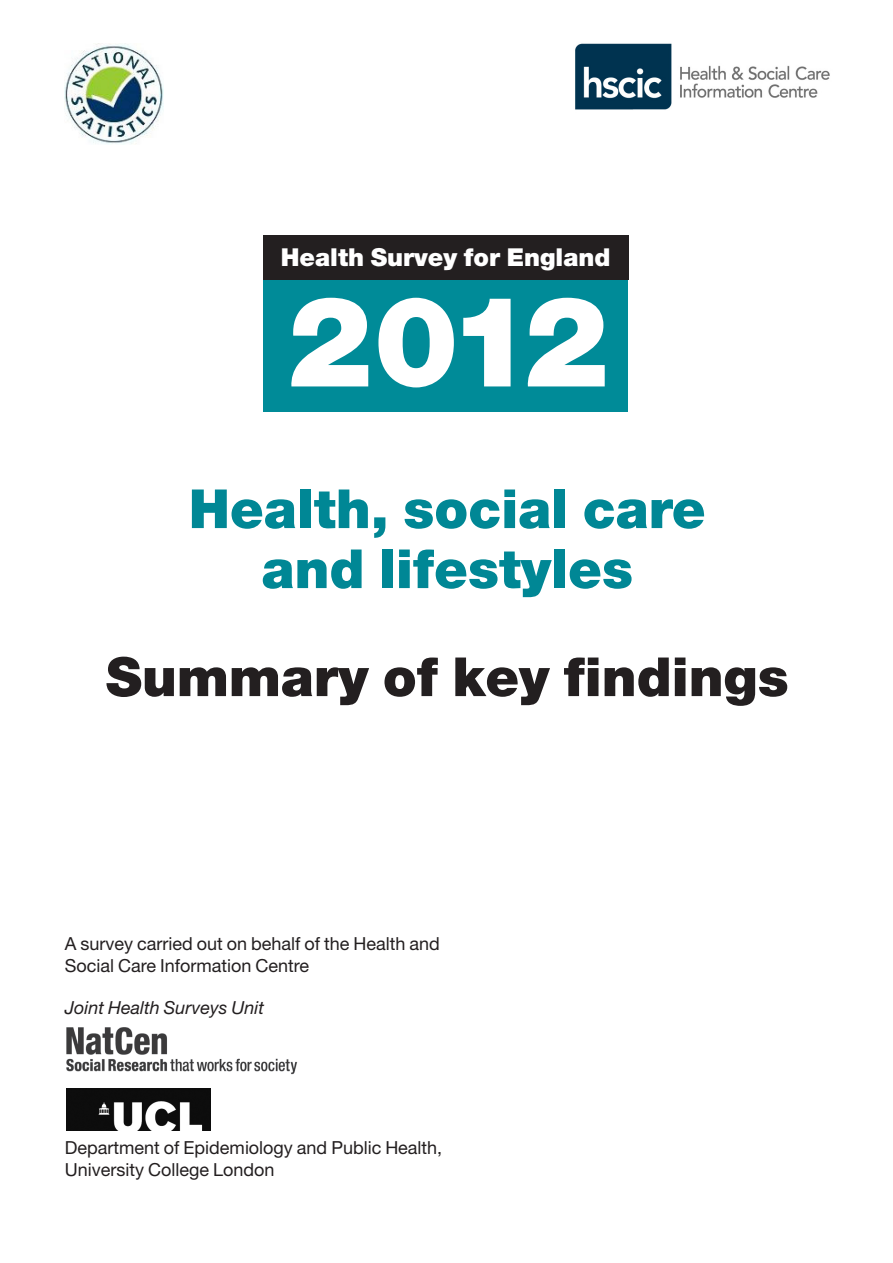
<style>
.page{position:relative;width:893px;height:1263px;background:#fff}
.page>*{position:absolute;margin:0;border:0;box-sizing:border-box;transform-origin:0 0}
.t1{font:900 126px/230.5px "Helvetica Neue";color:#fff}
.t2{font:900 54px/60px "Helvetica Neue";color:#008795;text-align:center}
.t3{font:900 54px "Helvetica Neue";color:#231f20}
.t4{font:900 24.75px "Helvetica Neue";color:#fff}
.t5{font:18px/22.5px "Helvetica Neue";color:#231f20}
.t6{font:italic 18px "Helvetica Neue";color:#231f20}
</style>
<div class="page">
<div style="left:263px;top:280px;width:365px;height:132px;background:#008b98"></div>
<div style="left:263px;top:236px;width:365px;height:44px;background:#231f20"></div>
<img style="left:575px;top:43px;width:255px;height:67px">
<img style="left:65px;top:44px;width:99px;height:101px">
<img style="left:66px;top:1027px;width:232px;height:48px">
<img style="left:66px;top:1088px;width:145px;height:43px">
<h3 class="t4" style="left:281px;top:248px;width:331px">Health Survey for England</h3>
<h1 class="t1" style="left:287px;top:237px;width:323px">2012<br>2</h1>
<h2 class="t2" style="left:189px;top:483px;width:518px">Health, social care and lifestyles</h2>
<h2 class="t3" style="left:106px;top:657px;width:684px">Summary of key findings</h2>
<p class="t5" style="left:65px;top:934px;width:376px">A survey carried out on behalf of the Health and<br>Social Care Information Centre</p>
<p class="t6" style="left:65px;top:1001px;width:201px">Joint Health Surveys Unit</p>
<p class="t5" style="left:65px;top:1138px;width:379px">Department of Epidemiology and Public Health,<br>University College London</p>
</div>
